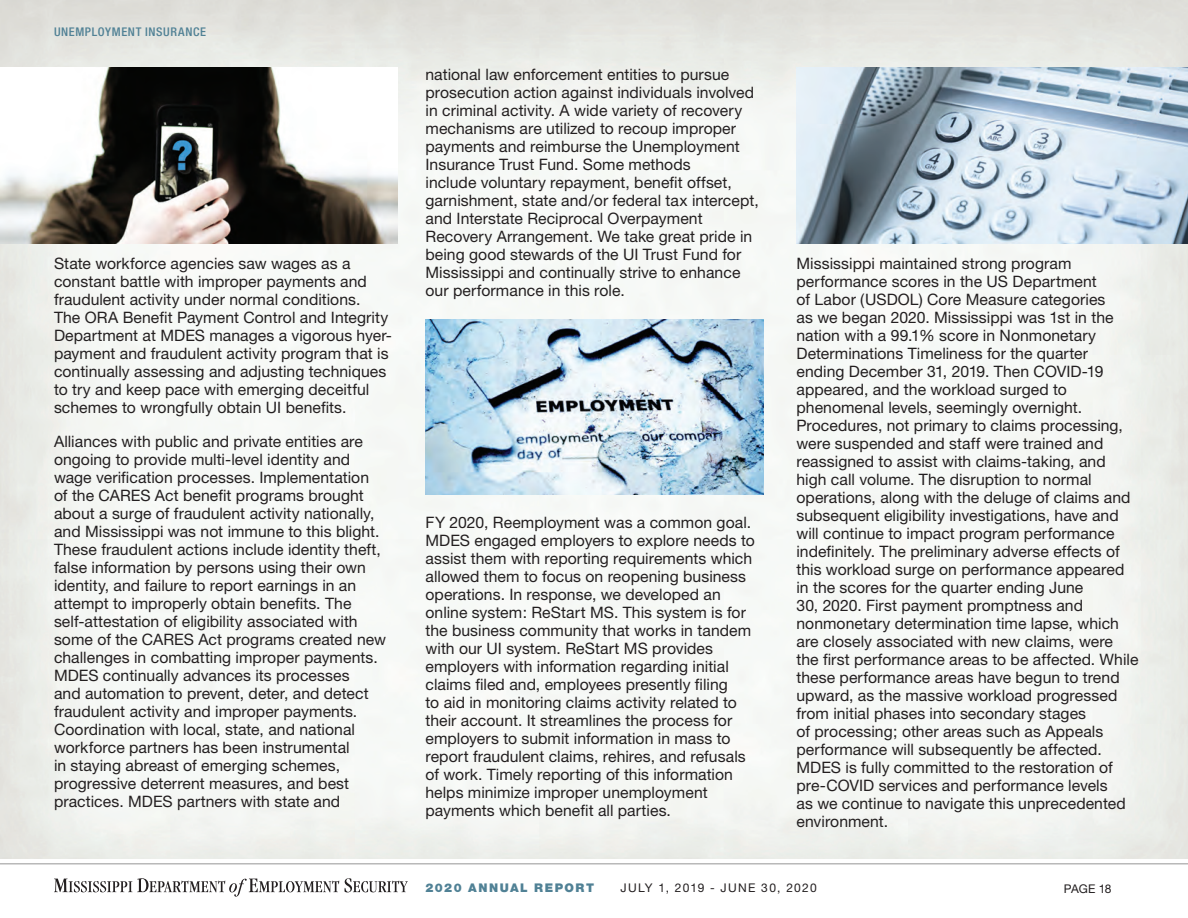
<style>
.page{position:relative;width:1188px;height:918px;background:#fff}
.page>*{position:absolute;margin:0;border:0;box-sizing:border-box;transform-origin:0 0}
.Bodycopy_Throughout2{font:15.75px/18px "Helvetica Neue";letter-spacing:.005em;color:#231f20}
.t1{font:12px "Helvetica Neue";letter-spacing:.1em;color:#231f20}
.NewLittleEyebrows{font:500 condensed 12px "Helvetica Neue";letter-spacing:.05em;color:#508195}
.t2{font:900 12px "Helvetica Neue";letter-spacing:.125em;color:#508195}
</style>
<div class="page">
<img style="left:0;top:0;width:1188px;height:859px">
<img style="left:0;top:68px;width:397px;height:175px">
<img style="left:796px;top:68px;width:392px;height:175px">
<img style="left:426px;top:319px;width:337px;height:176px">
<svg style="left:54px;top:878px;width:285px;height:19px"></svg>
<svg style="left:345px;top:878px;width:63px;height:14px"></svg>
<hr style="left:0;top:863px;width:1188px;height:1px;background:#969696">
<p class="NewLittleEyebrows" style="left:54px;top:25px;width:154px">UNEMPLOYMENT INSURANCE</p>
<p class="Bodycopy_Throughout2" style="left:54px;top:254px;width:340px">State workforce agencies saw wages as a constant battle with improper payments and fraudulent activity under normal conditions.<br>The ORA Benefit Payment Control and Integrity Department at MDES manages a vigorous hyer&shy;payment and fraudulent activity program that is continually assessing and adjusting techniques to try and keep pace with emerging deceitful schemes to wrongfully obtain UI benefits.</p>
<p class="Bodycopy_Throughout2" style="left:54px;top:432px;width:334px">Alliances with public and private entities are ongoing to provide multi-level identity and wage verification processes. Implementation of the CARES Act benefit programs brought about a surge of fraudulent activity nationally, and Mississippi was not immune to this blight.<br>These fraudulent actions include identity theft, false information by persons using their own identity, and failure to report earnings in an attempt to improperly obtain benefits. The self-attestation of eligibility associated with some of the CARES Act programs created new challenges in combatting improper payments.<br>MDES continually advances its processes<br>and automation to prevent, deter, and detect fraudulent activity and improper payments.<br>Coordination with local, state, and national workforce partners has been instrumental<br>in staying abreast of emerging schemes, progressive deterrent measures, and best practices. MDES partners with state and</p>
<p class="Bodycopy_Throughout2" style="left:426px;top:65px;width:335px">national law enforcement entities to pursue prosecution action against individuals involved in criminal activity. A wide variety of recovery mechanisms are utilized to recoup improper payments and reimburse the Unemployment Insurance Trust Fund. Some methods<br>include voluntary repayment, benefit offset, garnishment, state and/or federal tax intercept, and Interstate Reciprocal Overpayment Recovery Arrangement. We take great pride in being good stewards of the UI Trust Fund for Mississippi and continually strive to enhance our performance in this role.</p>
<p class="Bodycopy_Throughout2" style="left:426px;top:513px;width:331px">FY 2020, Reemployment was a common goal.<br>MDES engaged employers to explore needs to assist them with reporting requirements which allowed them to focus on reopening business operations. In response, we developed an online system: ReStart MS. This system is for the business community that works in tandem with our UI system. ReStart MS provides employers with information regarding initial claims filed and, employees presently filing<br>to aid in monitoring claims activity related to their account. It streamlines the process for employers to submit information in mass to report fraudulent claims, rehires, and refusals of work. Timely reporting of this information helps minimize improper unemployment payments which benefit all parties.</p>
<p class="Bodycopy_Throughout2" style="left:797px;top:254px;width:343px">Mississippi maintained strong program performance scores in the US Department<br>of Labor (USDOL) Core Measure categories<br>as we began 2020. Mississippi was 1st in the nation with a 99.1% score in Nonmonetary Determinations Timeliness for the quarter ending December 31, 2019. Then COVID-19 appeared, and the workload surged to phenomenal levels, seemingly overnight.<br>Procedures, not primary to claims processing, were suspended and staff were trained and reassigned to assist with claims-taking, and high call volume. The disruption to normal operations, along with the deluge of claims and subsequent eligibility investigations, have and will continue to impact program performance indefinitely. The preliminary adverse effects of this workload surge on performance appeared in the scores for the quarter ending June<br>30, 2020. First payment promptness and nonmonetary determination time lapse, which are closely associated with new claims, were the first performance areas to be affected. While these performance areas have begun to trend upward, as the massive workload progressed from initial phases into secondary stages<br>of processing; other areas such as Appeals performance will subsequently be affected.<br>MDES is fully committed to the restoration of pre-COVID services and performance levels<br>as we continue to navigate this unprecedented environment.</p>
<p class="t2" style="left:426px;top:880px;width:170px">2020 ANNUAL REPORT</p>
<p class="t1" style="left:620px;top:880px;width:198px">JULY 1, 2019 - JUNE 30, 2020</p>
<p class="t1" style="left:1064px;top:881px;width:49px">PAGE 18</p>
</div>
